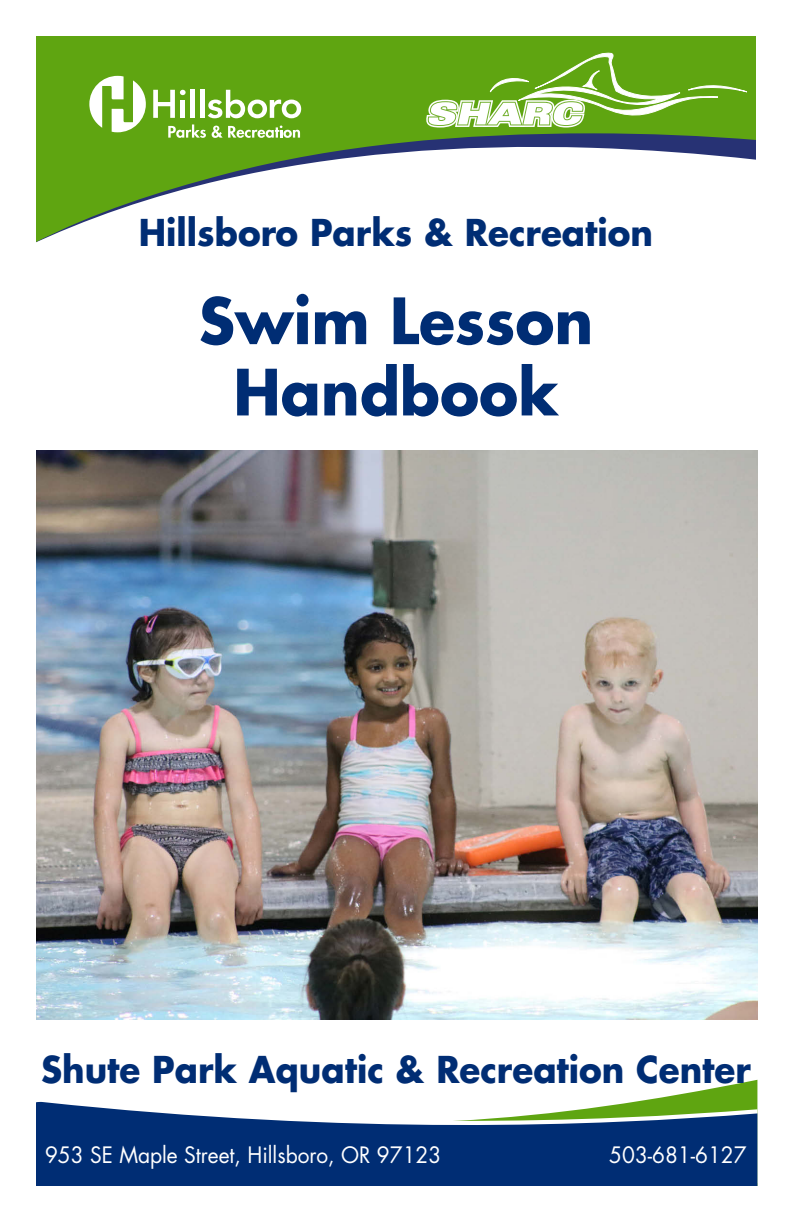
<style>
.page{position:relative;width:792px;height:1224px;background:#fff}
.page>*{position:absolute;margin:0;border:0;box-sizing:border-box;transform-origin:0 0}
.t1{font:700 62px/71.2px "Futura Std";color:#002d74;text-align:center;scale:.95 1}
.t2{font:700 36px "Futura Std";color:#002d74;scale:.95 1}
.t3{font:22px "Futura Std";color:#fff;scale:.95 1}
</style>
<div class="page">
<svg style="left:36px;top:36px;width:720px;height:207px"></svg>
<svg style="left:426px;top:52px;width:322px;height:76px"></svg>
<div style="left:190px;top:90px;width:5px;height:28px;background:#fff"></div>
<hr style="left:200px;top:90px;width:4px;height:28px;background:#fff">
<svg style="left:208px;top:90px;width:93px;height:28px"></svg>
<svg style="left:153px;top:90px;width:33px;height:28px"></svg>
<svg style="left:89px;top:76px;width:57px;height:56px"></svg>
<svg style="left:168px;top:124px;width:38px;height:14px"></svg>
<svg style="left:212px;top:126px;width:88px;height:12px"></svg>
<img style="left:36px;top:450px;width:721px;height:570px">
<svg style="left:659px;top:1080px;width:98px;height:18px"></svg>
<svg style="left:40px;top:1098px;width:717px;height:4px"></svg>
<svg style="left:36px;top:1102px;width:721px;height:84px;background:#2b5285"></svg>
<p class="t2" style="left:139px;top:208px;width:543px">Hillsboro Parks &amp; Recreation</p>
<h1 class="t1" style="left:199px;top:285px;width:417px">Swim Lesson<br>Handbook</h1>
<h2 class="t2" style="left:41px;top:1046px;width:749px">Shute Park Aquatic &amp; Recreation Center</h2>
<p class="t3" style="left:45px;top:1141px;width:419px">953 SE Maple Street, Hillsboro, OR 97123</p>
<p class="t3" style="left:609px;top:1141px;width:146px">503-681-6127</p>
</div>
